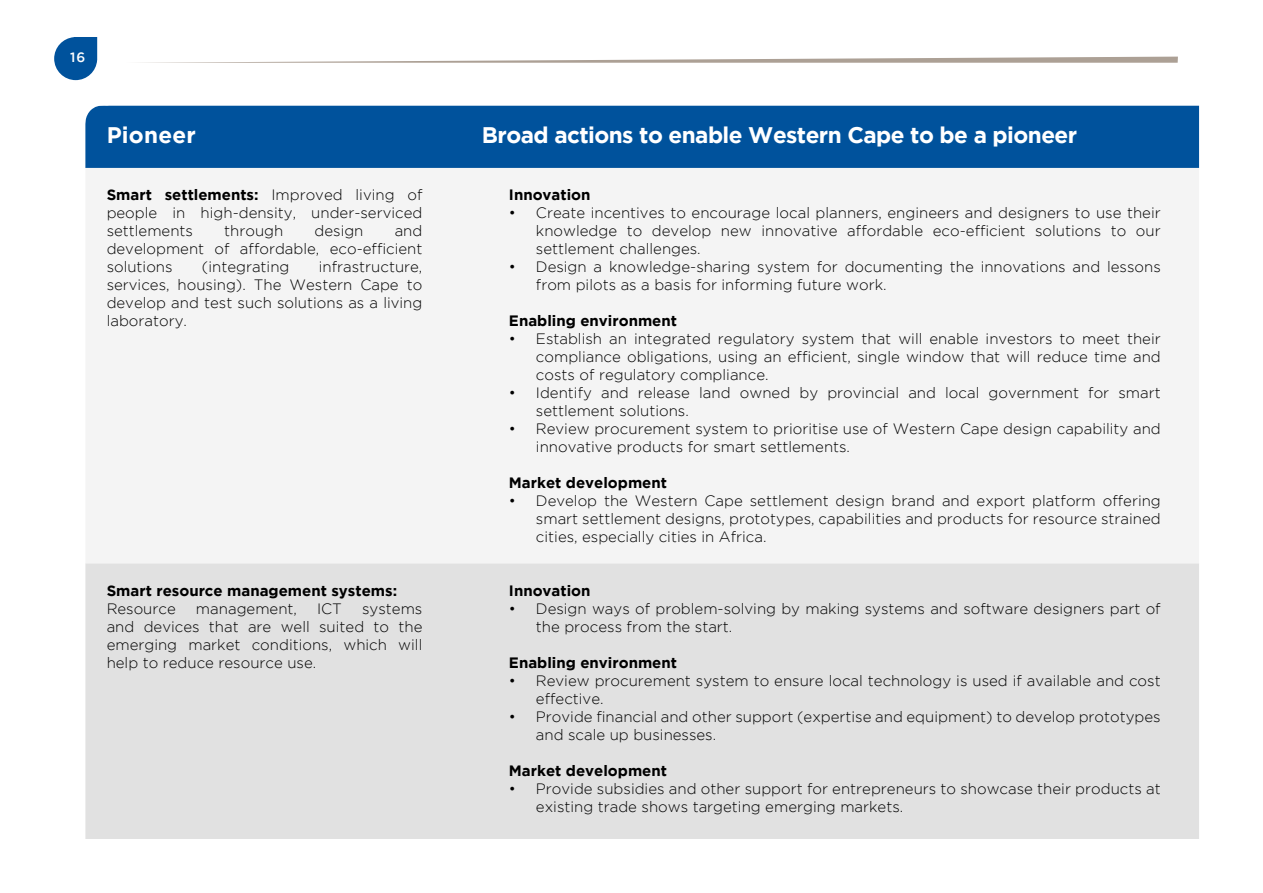
<style>
.page{position:relative;width:1263px;height:893px;background:#fff}
.page>*{position:absolute;margin:0;border:0;box-sizing:border-box;transform-origin:0 0}
.t1{font:700 22.5px "Gotham";letter-spacing:-.025em;color:#fff}
.t2{font:700 22.5px "Gotham";letter-spacing:.01em;color:#fff}
.t3{font:300 15px/18px "Gotham";color:#000;text-align:justify}
.t4{font:700 15px "Gotham";color:#000}
.t5{font:500 13.5px "Gotham";color:#fff}
.s1{font-weight:700}
</style>
<div class="page">
<svg style="left:54px;top:37px;width:43px;height:43px;background:#296eac"></svg>
<svg style="left:142px;top:57px;width:1036px;height:6px"></svg>
<div style="left:85px;top:106px;width:1114px;height:62px;background:#00529c"></div>
<div style="left:86px;top:168px;width:1113px;height:395px;background:#f4f4f4"></div>
<div style="left:85px;top:563px;width:1114px;height:276px;background:#e1e1e1"></div>
<svg style="left:85px;top:105px;width:25px;height:21px"></svg>
<p class="t5" style="left:70px;top:50px;width:17px">16</p>
<h1 class="t2" style="left:107px;top:122px;width:91px">Pioneer</h1>
<h1 class="t1" style="left:482px;top:122px;width:597px">Broad actions to enable Western Cape to be a pioneer</h1>
<p class="t3" style="left:107px;top:186px;width:317px"><span class="s1">Smart settlements:</span> Improved living of people in high-density, under-serviced settlements</p>
<p class="t3" style="left:107px;top:222px;width:317px;text-indent:288px">and development of affordable, eco-efficient solutions</p>
<p class="t3" style="left:224px;top:222px;width:61px">through</p>
<p class="t3" style="left:315px;top:222px;width:50px">design</p>
<p class="t3" style="left:107px;top:258px;width:317px;text-indent:212px">infrastructure, services, housing). The Western Cape to develop and test such solutions as a living laboratory.</p>
<p class="t3" style="left:202px;top:258px;width:89px">(integrating</p>
<p class="t4" style="left:107px;top:582px;width:292px">Smart resource management systems:</p>
<p class="t3" style="left:107px;top:599px;width:71px">Resource</p>
<p class="t3" style="left:196px;top:599px;width:103px">management,</p>
<p class="t3" style="left:317px;top:599px;width:26px">ICT</p>
<p class="t3" style="left:107px;top:599px;width:317px;text-indent:255px">systems and devices that are well suited to the emerging market conditions, which will help to reduce resource use.</p>
<p class="t4" style="left:509px;top:186px;width:83px">Innovation</p>
<p class="t3" style="left:536px;top:204px;width:626px;text-indent:-27px">• Create incentives to encourage local planners, engineers and designers to use their knowledge to develop new innovative affordable eco-efficient solutions to our settlement challenges.</p>
<p class="t3" style="left:536px;top:258px;width:626px;text-indent:-27px">• Design a knowledge-sharing system for documenting the innovations and lessons from pilots as a basis for informing future work.</p>
<p class="t4" style="left:509px;top:312px;width:170px">Enabling environment</p>
<p class="t3" style="left:536px;top:330px;width:626px;text-indent:-27px">• Establish an integrated regulatory system that will enable investors to meet their compliance obligations, using an efficient, single window that will reduce time and costs of regulatory compliance.</p>
<p class="t3" style="left:536px;top:384px;width:626px;text-indent:-27px">• Identify and release land owned by provincial and local government for smart settlement solutions.</p>
<p class="t3" style="left:536px;top:420px;width:626px;text-indent:-27px">• Review procurement system to prioritise use of Western Cape design capability and innovative products for smart settlements.</p>
<p class="t4" style="left:509px;top:474px;width:160px">Market development</p>
<p class="t3" style="left:536px;top:492px;width:626px;text-indent:-27px">• Develop the Western Cape settlement design brand and export platform offering smart settlement designs, prototypes, capabilities and products for resource strained cities, especially cities in Africa.</p>
<p class="t4" style="left:509px;top:582px;width:83px">Innovation</p>
<p class="t3" style="left:536px;top:599px;width:626px;text-indent:-27px">• Design ways of problem-solving by making systems and software designers part of the process from the start.</p>
<p class="t4" style="left:509px;top:654px;width:170px">Enabling environment</p>
<p class="t3" style="left:536px;top:671px;width:626px;text-indent:-27px">• Review procurement system to ensure local technology is used if available and cost effective.</p>
<p class="t3" style="left:536px;top:707px;width:626px;text-indent:-27px">• Provide financial and other support (expertise and equipment) to develop prototypes and scale up businesses.</p>
<p class="t4" style="left:509px;top:762px;width:160px">Market development</p>
<p class="t3" style="left:536px;top:779px;width:626px;text-indent:-27px">• Provide subsidies and other support for entrepreneurs to showcase their products at existing trade shows targeting emerging markets.</p>
</div>
